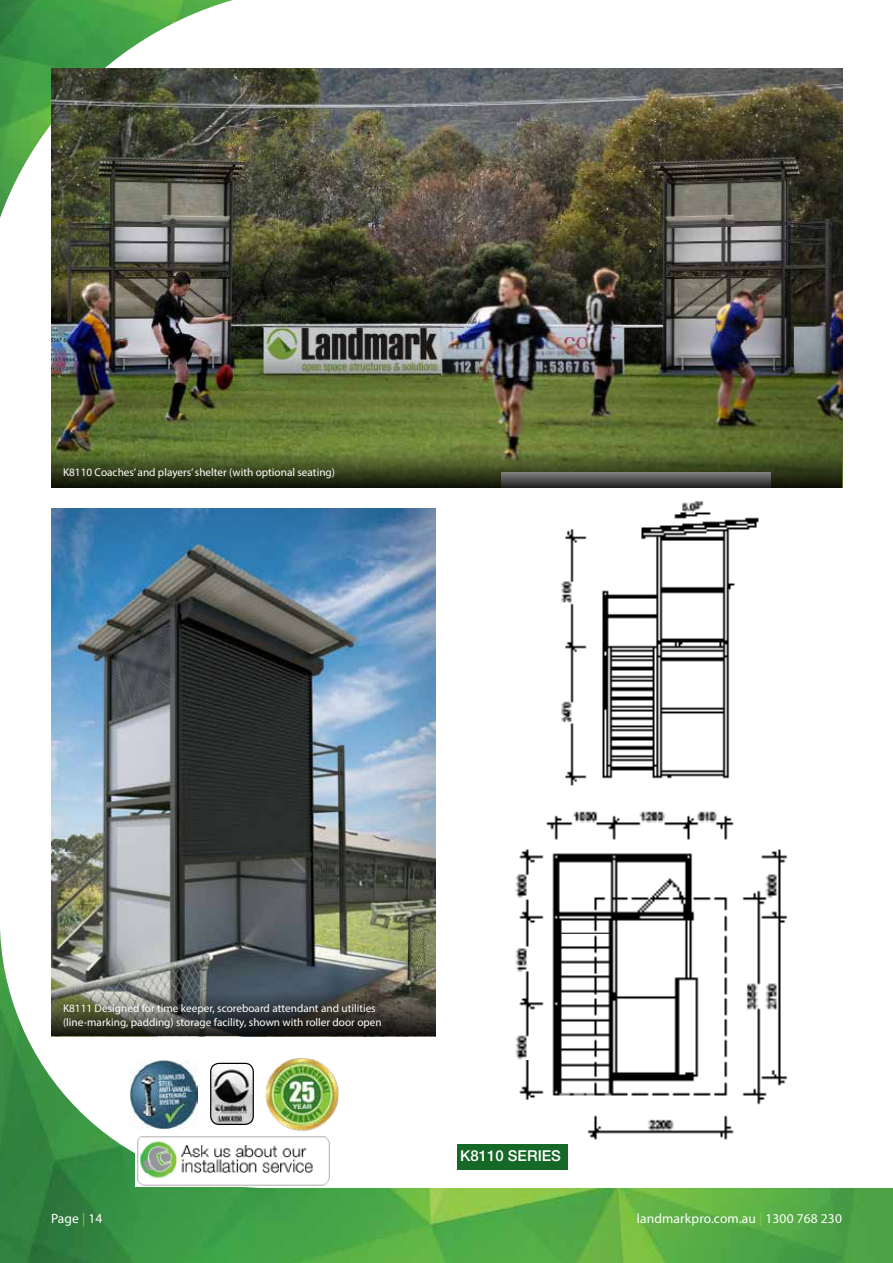
<style>
.page{position:relative;width:893px;height:1263px;background:#fff}
.page>*{position:absolute;margin:0;border:0;box-sizing:border-box;transform-origin:0 0}
.t1{font:500 15px "Helvetica Neue";color:#fff}
.t2{font:13.5px "Myriad Pro";letter-spacing:.01em;color:#fff}
.t3{font:11.25px/13.5px "Myriad Pro";color:#fff}
.s1{color:#8dc63f}
</style>
<div class="page">
<img style="left:0;top:929px;width:893px;height:334px">
<img style="left:0;top:0;width:233px;height:218px">
<img style="left:51px;top:68px;width:791px;height:420px">
<img style="left:51px;top:509px;width:385px;height:469px">
<div style="left:457px;top:1144px;width:111px;height:25px;background:#166827"></div>
<img style="left:501px;top:487px;width:269px;height:299px">
<img style="left:502px;top:811px;width:294px;height:330px">
<img style="left:129px;top:1060px;width:68px;height:68px">
<img style="left:211px;top:1063px;width:39px;height:61px">
<div style="left:210px;top:1063px;width:44px;height:62px;border:1px solid #000;border-radius:8px"></div>
<img style="left:135px;top:1135px;width:196px;height:51px">
<img style="left:250px;top:1043px;width:103px;height:104px">
<svg style="left:51px;top:441px;width:791px;height:46px;background:#4a582b"></svg>
<svg style="left:51px;top:978px;width:385px;height:58px;background:#494c48"></svg>
<p class="t3" style="left:63px;top:465px;width:273px">K8110 Coaches’ and players’ shelter (with optional seating)</p>
<p class="t3" style="left:63px;top:1001px;width:320px">K8111 Designed for time keeper, scoreboard attendant and utilities (line-marking, padding) storage facility, shown with roller door open</p>
<h1 class="t1" style="left:460px;top:1147px;width:102px">K8110 SERIES</h1>
<p class="t2" style="left:51px;top:1210px;width:53px">Page <span class="s1">|</span> 14</p>
<p class="t2" style="left:637px;top:1210px;width:207px">landmarkpro.com.au <span class="s1">|</span> 1300 768 230</p>
</div>
